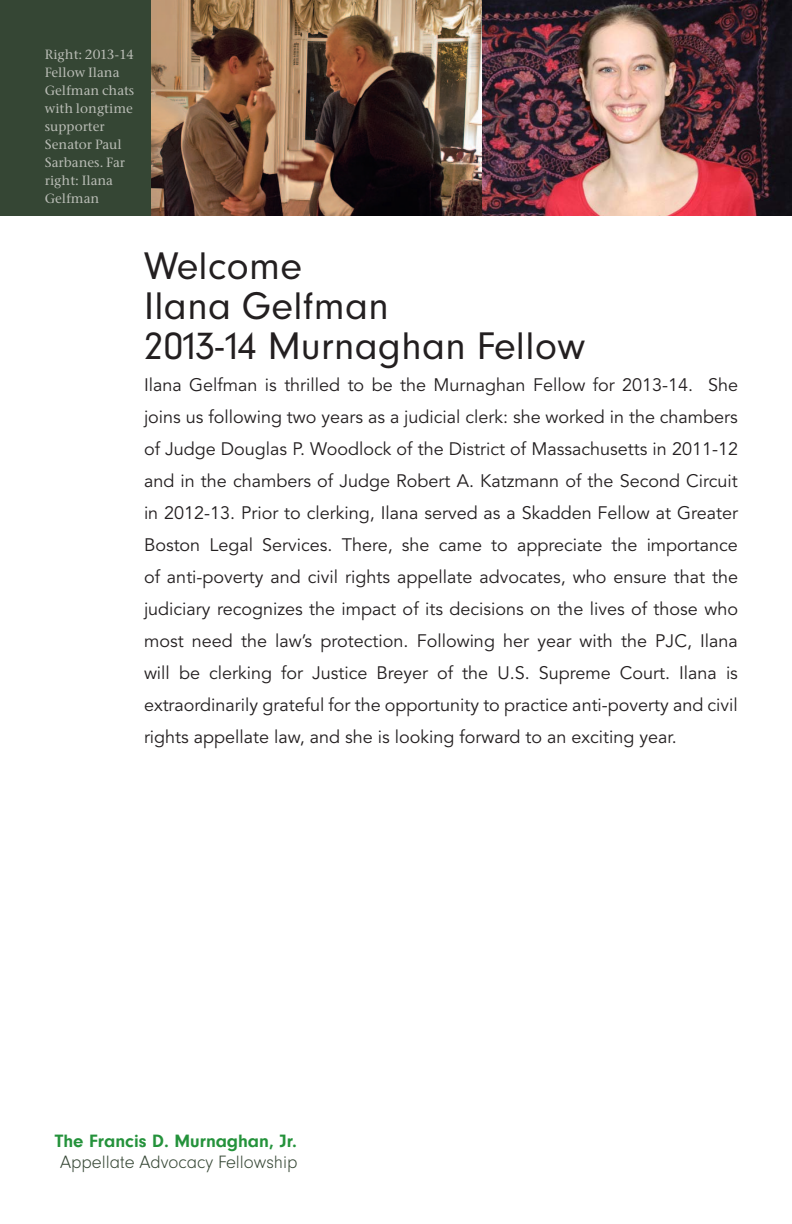
<style>
.page{position:relative;width:792px;height:1224px;background:#fff}
.page>*{position:absolute;margin:0;border:0;box-sizing:border-box;transform-origin:0 0}
.title_1{font:40px/40px "Neuzeit Rmn";letter-spacing:.01em;color:#231f20}
.program_title{font:18.6px "Neuzeit Lgt";color:#354634}
.program_title-2{font:18.6px "Neuzeit Bld";color:#24923b}
.body-Aviner{font:18px/32px "Avenir";color:#231f20;text-align:justify}
.t1{font:14px/18px "Stone Serif Mdm";color:#babdb6}
</style>
<div class="page">
<div style="left:0;top:0;width:792px;height:216px;background:#354634"></div>
<img style="left:481px;top:0;width:311px;height:216px">
<img style="left:151px;top:0;width:330px;height:216px">
<p class="t1" style="left:45px;top:47px;width:91px">Right: 2013-14<br>Fellow Ilana<br>Gelfman chats with longtime supporter<br>Senator Paul<br>Sarbanes. Far right: Ilana<br>Gelfman</p>
<p class="title_1" style="left:144px;top:249px;width:443px">Welcome<br>Ilana Gelfman<br>2013-14 Murnaghan Fellow</p>
<p class="body-Aviner" style="left:144px;top:369px;width:596px">Ilana Gelfman is thrilled to be the Murnaghan Fellow for 2013-14. She joins us following two years as a judicial clerk: she worked in the chambers of Judge Douglas P. Woodlock of the District of Massachusetts in 2011-12 and in the chambers of Judge Robert A. Katzmann of the Second Circuit in 2012-13. Prior to clerking, Ilana served as a Skadden Fellow at Greater Boston Legal Services. There, she came to appreciate the importance of anti-poverty and civil rights appellate advocates, who ensure that the judiciary recognizes the impact of its decisions on the lives of those who most need the law’s protection. Following her year with the PJC, Ilana will be clerking for Justice Breyer of the U.S. Supreme Court. Ilana is extraordinarily grateful for the opportunity to practice anti-poverty and civil rights appellate law, and she is looking forward to an exciting year.</p>
<p class="program_title-2" style="left:55px;top:1128px;width:249px">The Francis D. Murnaghan, Jr. ⌦</p>
<p class="program_title" style="left:60px;top:1149px;width:239px">Appellate Advocacy Fellowship</p>
</div>
